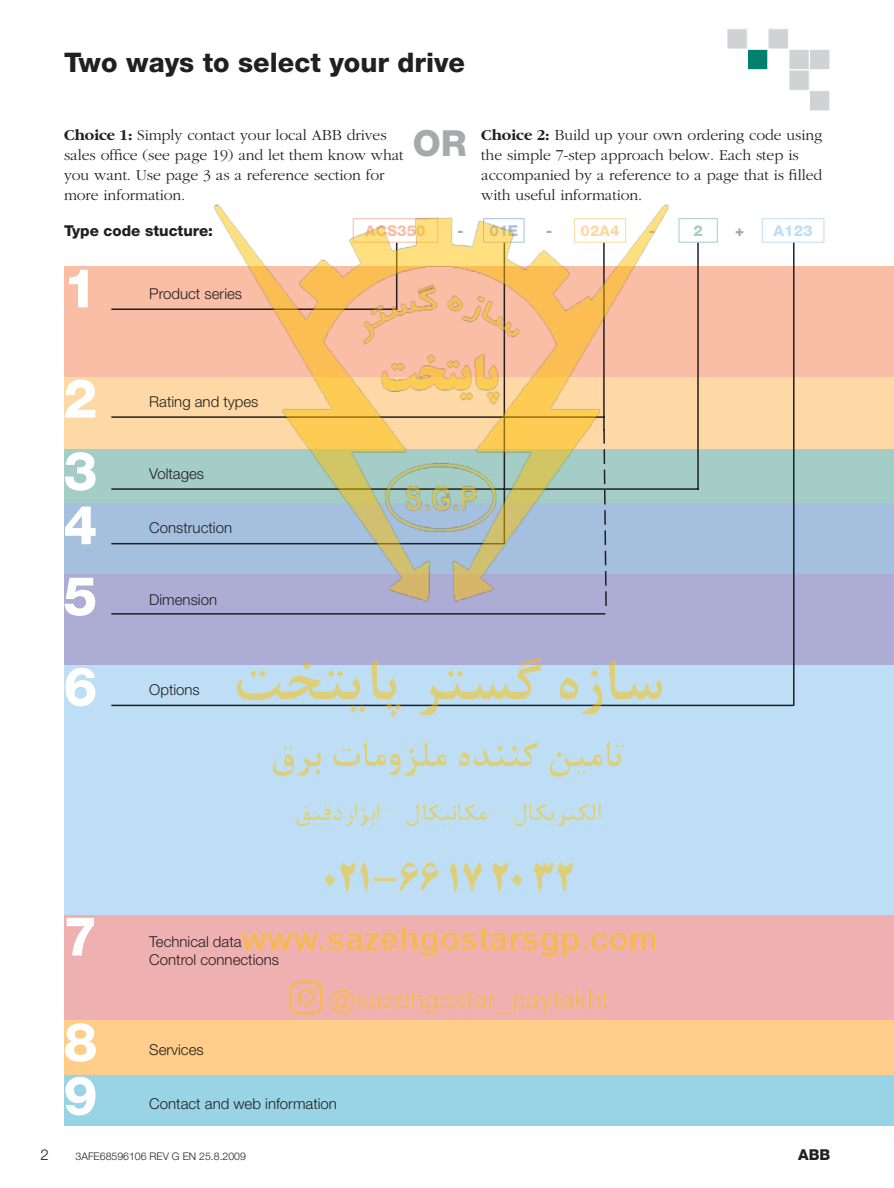
<style>
.page{position:relative;width:894px;height:1188px;background:#fff}
.page>*{position:absolute;margin:0;border:0;box-sizing:border-box;transform-origin:0 0}
.t1{font:800 54px/110.2px "Helvetica Neue";color:#fff}
.t2{font:800 36px "Helvetica Neue";color:#a8a9ad}
.t3{font:800 27px "Helvetica Neue";color:#231f20}
.t4{font:300 15.75px/19.8px "Garamond";letter-spacing:-.005em;color:#231f20}
.t5{font:300 15px/18px "Helvetica Neue";color:#231f20}
.t6{font:800 15px "Helvetica Neue";color:#231f20}
.t7{font:800 15px "Helvetica Neue";color:#fabda6}
.t8{font:800 15px "Helvetica Neue";color:#fed8a5}
.t9{font:800 15px "Helvetica Neue";color:#a4c0de}
.t10{font:800 15px "Helvetica Neue";color:#bddef4}
.t11{font:800 15px "Helvetica Neue";color:#a8a9ad}
.t12{font:800 15px "Helvetica Neue";color:#a4cdc7}
.t13{font:300 10.5px "Helvetica Neue";color:#231f20}
.s1{font-weight:700}
.s2{color:#a8a9ad}
</style>
<div class="page">
<div style="left:726px;top:29px;width:20px;height:20px;background:#d1d2d4"></div>
<div style="left:726px;top:28px;width:21px;height:21px;border:1px solid #fff"></div>
<div style="left:747px;top:49px;width:20px;height:21px;background:#00806d"></div>
<div style="left:746px;top:49px;width:21px;height:21px;border:1px solid #fff"></div>
<div style="left:767px;top:29px;width:21px;height:20px;background:#d1d2d4"></div>
<div style="left:767px;top:28px;width:21px;height:21px;border:1px solid #fff"></div>
<div style="left:788px;top:49px;width:20px;height:21px;background:#d1d2d4"></div>
<div style="left:788px;top:49px;width:21px;height:21px;border:1px solid #fff"></div>
<div style="left:809px;top:49px;width:20px;height:21px;background:#d1d2d4"></div>
<div style="left:808px;top:49px;width:21px;height:21px;border:1px solid #fff"></div>
<div style="left:788px;top:70px;width:20px;height:20px;background:#d1d2d4"></div>
<div style="left:788px;top:70px;width:21px;height:21px;border:1px solid #fff"></div>
<div style="left:809px;top:91px;width:20px;height:20px;background:#d1d2d4"></div>
<div style="left:808px;top:90px;width:21px;height:21px;border:1px solid #fff"></div>
<div style="left:64px;top:1074px;width:829px;height:51px;background:#98d4e5"></div>
<img style="left:64px;top:106px;width:829px;height:969px">
<h3 class="t3" style="left:64px;top:53px;width:402px">Two ways to select your drive</h3>
<p class="t4" style="left:64px;top:126px;width:341px"><span class="s1">Choice 1:</span> Simply contact your local ABB drives sales office (see page 19) and let them know what you want. Use page 3 as a reference section for more information.</p>
<h2 class="t2" style="left:412px;top:130px;width:55px">OR</h2>
<p class="t4" style="left:481px;top:126px;width:342px"><span class="s1">Choice 2:</span> Build up your own ordering code using the simple 7-step approach below. Each step is accompanied by a reference to a page that is filled with useful information.</p>
<p class="t6" style="left:64px;top:225px;width:150px">Type code stucture:</p>
<h1 class="t1" style="left:63px;top:238px;width:36px">1<br>2</h1>
<h1 class="t1" style="left:63px;top:448px;width:36px;line-height:54px">3<br>4</h1>
<h1 class="t1" style="left:63px;top:555px;width:36px;line-height:90.4px">5<br>6</h1>
<p class="t5" style="left:149px;top:286px;width:94px">Product series</p>
<p class="t5" style="left:149px;top:394px;width:111px">Rating and types</p>
<p class="t5" style="left:149px;top:466px;width:56px">Voltages</p>
<p class="t5" style="left:149px;top:520px;width:84px">Construction</p>
<p class="t5" style="left:149px;top:592px;width:69px">Dimension</p>
<p class="t5" style="left:149px;top:682px;width:52px">Options</p>
<p class="t7" style="left:365px;top:225px;width:62px">ACS350</p>
<p class="t9" style="left:457px;top:225px;width:62px"><span class="s2">-</span> 01E</p>
<p class="t8" style="left:546px;top:225px;width:75px"><span class="s2">-</span> 02A4</p>
<p class="t11" style="left:649px;top:225px;width:8px">-</p>
<p class="t12" style="left:693px;top:225px;width:11px">2</p>
<p class="t11" style="left:735px;top:225px;width:10px">+</p>
<p class="t10" style="left:773px;top:225px;width:40px">A123</p>
<h1 class="t1" style="left:63px;top:888px;width:36px;line-height:105.8px">7<br>8</h1>
<h1 class="t1" style="left:63px;top:1045px;width:36px">9</h1>
<p class="t5" style="left:149px;top:934px;width:131px">Technical data<br>Control connections</p>
<p class="t5" style="left:149px;top:1042px;width:56px">Services</p>
<p class="t5" style="left:149px;top:1096px;width:189px">Contact and web information</p>
<p class="t5" style="left:40px;top:1147px;width:10px">2</p>
<p class="t13" style="left:75px;top:1152px;width:172px">3AFE68596106 REV G EN 25.8.2009</p>
<p class="t6" style="left:797px;top:1149px;width:34px">ABB</p>
</div>
